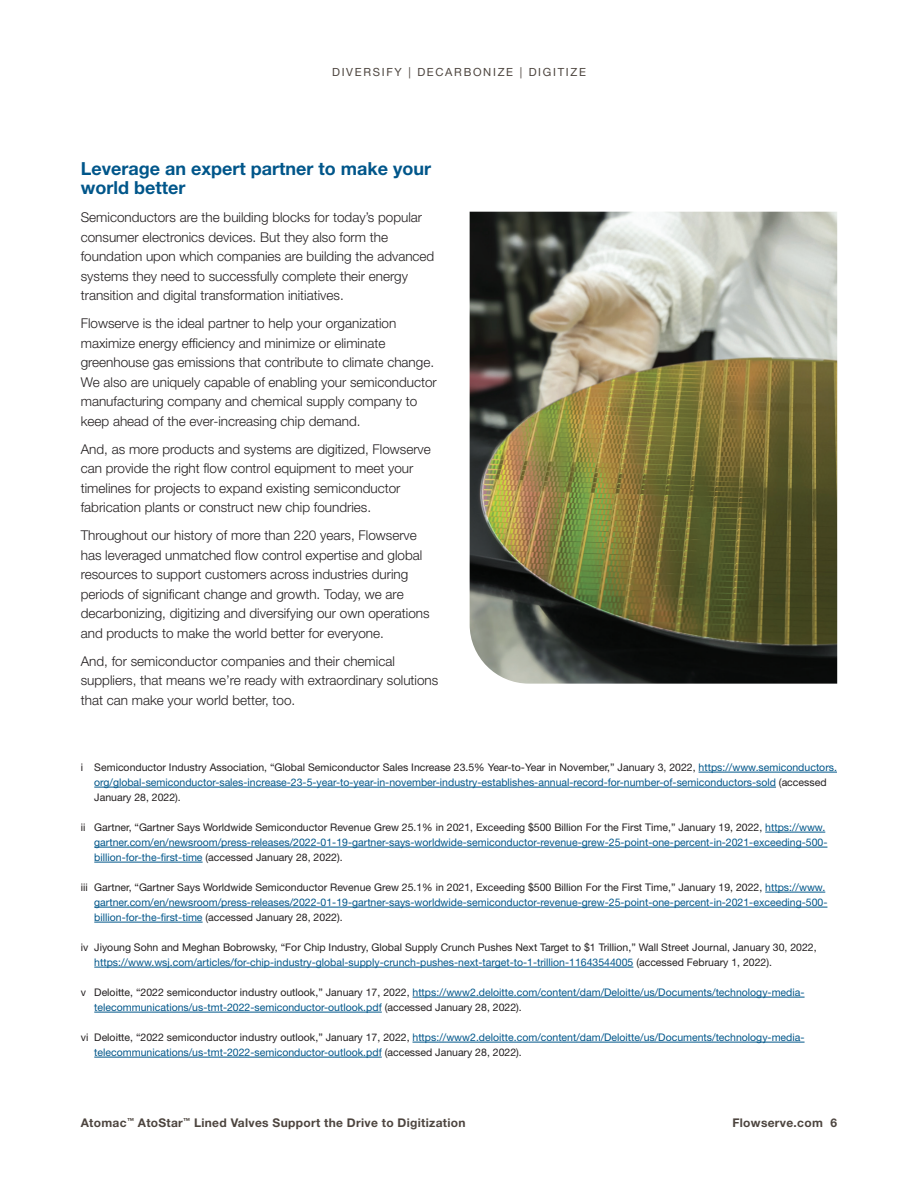
<style>
.page{position:relative;width:918px;height:1188px;background:#fff}
.page>*{position:absolute;margin:0;border:0;box-sizing:border-box;transform-origin:0 0}
.Subhead_Level_1__blu{font:700 18px/19.5px "Helvetica Neue LT Std";color:#00568a}
.Body_copy{font:300 13.5px/19.5px "Helvetica Neue LT Std";color:#231f20}
.t1{font:700 12px "Helvetica Neue LT Std";letter-spacing:.025em;color:#4d453f}
.t2{font:11.25px "Helvetica Neue LT Std";letter-spacing:.15em;color:#4d453f}
.Footnote{font:10.5px/15px "Helvetica Neue LT Std";color:#00568a}
.Footnote-2{font:10.5px/15px "Helvetica Neue LT Std";color:#231f20}
.s1{color:#231f20}
.s2{color:#00568a}
</style>
<div class="page">
<hr style="left:699px;top:772px;width:138px;height:1px;background:#00568a">
<hr style="left:94px;top:787px;width:682px;height:1px;background:#00568a">
<hr style="left:765px;top:832px;width:60px;height:1px;background:#00568a">
<hr style="left:94px;top:847px;width:733px;height:1px;background:#00568a">
<hr style="left:94px;top:862px;width:109px;height:1px;background:#00568a">
<hr style="left:765px;top:892px;width:60px;height:1px;background:#00568a">
<hr style="left:94px;top:907px;width:733px;height:1px;background:#00568a">
<hr style="left:94px;top:922px;width:109px;height:1px;background:#00568a">
<hr style="left:94px;top:967px;width:539px;height:1px;background:#00568a">
<hr style="left:413px;top:997px;width:392px;height:1px;background:#00568a">
<hr style="left:94px;top:1012px;width:288px;height:1px;background:#00568a">
<hr style="left:413px;top:1042px;width:392px;height:1px;background:#00568a">
<hr style="left:94px;top:1057px;width:288px;height:1px;background:#00568a">
<img style="left:470px;top:212px;width:367px;height:472px">
<p class="t2" style="left:332px;top:65px;width:255px">DIVERSIFY | DECARBONIZE | DIGITIZE</p>
<p class="Subhead_Level_1__blu" style="left:81px;top:158px;width:352px">Leverage an expert partner to make your world better</p>
<p class="Body_copy" style="left:81px;top:208px;width:355px">Semiconductors are the building blocks for today’s popular consumer electronics devices. But they also form the foundation upon which companies are building the advanced systems they need to successfully complete their energy transition and digital transformation initiatives.</p>
<p class="Body_copy" style="left:81px;top:314px;width:358px">Flowserve is the ideal partner to help your organization maximize energy efficiency and minimize or eliminate greenhouse gas emissions that contribute to climate change.<br>We also are uniquely capable of enabling your semiconductor manufacturing company and chemical supply company to keep ahead of the ever-increasing chip demand.</p>
<p class="Body_copy" style="left:81px;top:439px;width:352px">And, as more products and systems are digitized, Flowserve can provide the right flow control equipment to meet your timelines for projects to expand existing semiconductor fabrication plants or construct new chip foundries.</p>
<p class="Body_copy" style="left:81px;top:526px;width:350px">Throughout our history of more than 220 years, Flowserve has leveraged unmatched flow control expertise and global resources to support customers across industries during periods of significant change and growth. Today, we are decarbonizing, digitizing and diversifying our own operations and products to make the world better for everyone.</p>
<p class="Body_copy" style="left:81px;top:651px;width:359px">And, for semiconductor companies and their chemical suppliers, that means we’re ready with extraordinary solutions that can make your world better, too.</p>
<p class="Footnote" style="left:94px;top:760px;width:744px;text-indent:-14px"><span class="s1">i Semiconductor Industry Association, “Global Semiconductor Sales Increase 23.5% Year-to-Year in November,” January 3, 2022,</span> https://www.semiconductors. org/global-semiconductor-sales-increase-23-5-year-to-year-in-november-industry-establishes-annual-record-for-number-of-semiconductors-sold <span class="s1">(accessed<br>January 28, 2022).</span></p>
<p class="Footnote" style="left:94px;top:820px;width:735px;text-indent:-14px"><span class="s1">ii Gartner, “Gartner Says Worldwide Semiconductor Revenue Grew 25.1% in 2021, Exceeding $500 Billion For the First Time,” January 19, 2022,</span> https://www. gartner.com/en/newsroom/press-releases/2022-01-19-gartner-says-worldwide-semiconductor-revenue-grew-25-point-one-percent-in-2021-exceeding-500- billion-for-the-first-time <span class="s1">(accessed January 28, 2022).</span></p>
<p class="Footnote" style="left:94px;top:880px;width:735px;text-indent:-14px"><span class="s1">iii Gartner, “Gartner Says Worldwide Semiconductor Revenue Grew 25.1% in 2021, Exceeding $500 Billion For the First Time,” January 19, 2022,</span> https://www. gartner.com/en/newsroom/press-releases/2022-01-19-gartner-says-worldwide-semiconductor-revenue-grew-25-point-one-percent-in-2021-exceeding-500- billion-for-the-first-time <span class="s1">(accessed January 28, 2022).</span></p>
<p class="Footnote-2" style="left:94px;top:940px;width:724px;text-indent:-14px">iv Jiyoung Sohn and Meghan Bobrowsky, “For Chip Industry, Global Supply Crunch Pushes Next Target to $1 Trillion,” Wall Street Journal, January 30, 2022, <span class="s2">https://www.wsj.com/articles/for-chip-industry-global-supply-crunch-pushes-next-target-to-1-trillion-11643544005</span> (accessed February 1, 2022).</p>
<p class="Footnote" style="left:94px;top:985px;width:712px;text-indent:-14px"><span class="s1">v Deloitte, “2022 semiconductor industry outlook,” January 17, 2022,</span> https://www2.deloitte.com/content/dam/Deloitte/us/Documents/technology-media&shy;telecommunications/us-tmt-2022-semiconductor-outlook.pdf <span class="s1">(accessed January 28, 2022).</span></p>
<p class="Footnote" style="left:94px;top:1030px;width:712px;text-indent:-14px"><span class="s1">vi Deloitte, “2022 semiconductor industry outlook,” January 17, 2022,</span> https://www2.deloitte.com/content/dam/Deloitte/us/Documents/technology-media&shy;telecommunications/us-tmt-2022-semiconductor-outlook.pdf <span class="s1">(accessed January 28, 2022).</span></p>
<p class="t1" style="left:81px;top:1115px;width:386px">Atomac<sup>™</sup> AtoStar<sup>™</sup> Lined Valves Support the Drive to Digitization</p>
<p class="t1" style="left:733px;top:1115px;width:106px">Flowserve.com 6</p>
</div>
